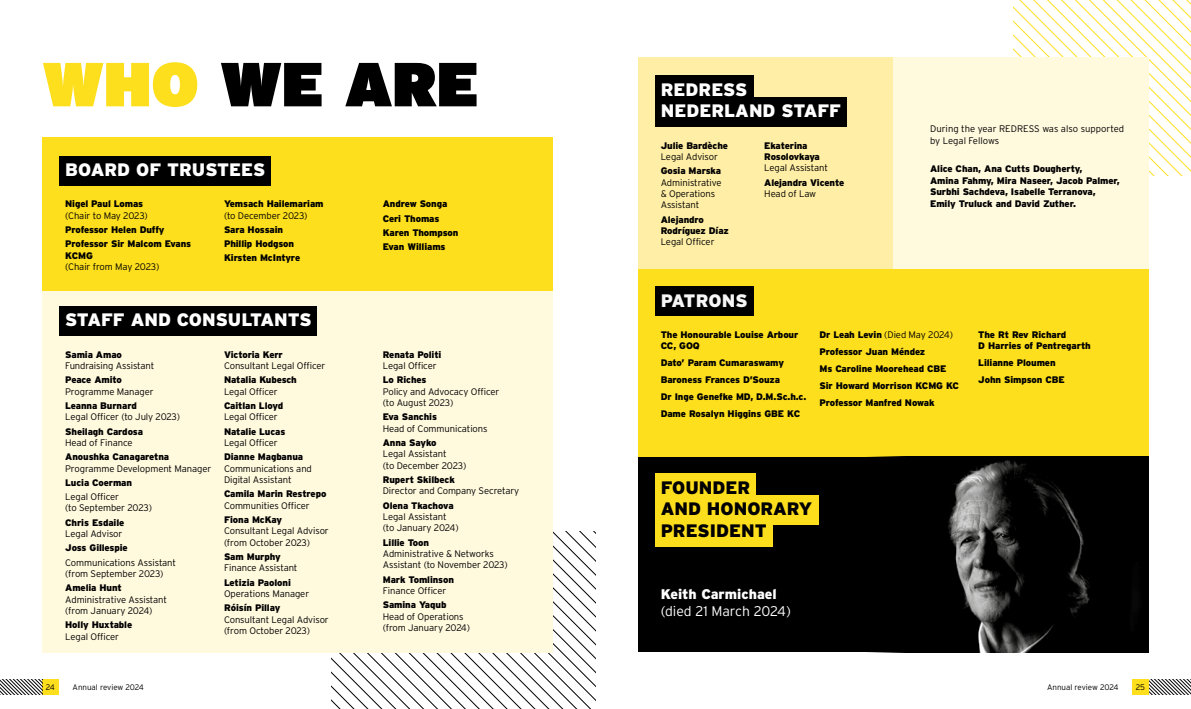
<style>
.page{position:relative;width:1191px;height:709px;background:#fff}
.page>*{position:absolute;margin:0;border:0;box-sizing:border-box;transform-origin:0 0}
.t1{font:900 62px "Interstate";color:#000}
.t2{font:900 18px/21.6px "Interstate";color:#fff}
.t3{font:900 18px/21.6px "Interstate";color:#000}
.t4{font:900 18px "Interstate";color:#f6f6f6}
.t5{font:300 14px "Interstate";color:#fff}
.t6{font:900 14px "Interstate";color:#fff}
.t7{font:900 9.5px/17.1px "Interstate";letter-spacing:-.01em;color:#000}
.t8{font:300 9.5px/11.4px "Interstate";letter-spacing:-.01em;color:#000}
.t9{font:300 8px "Interstate";letter-spacing:-.01em;color:#000}
.s1{color:#fedf1e}
.s2{font-weight:300}
</style>
<div class="page">
<svg style="left:332px;top:531px;width:263px;height:178px"></svg>
<svg style="left:1013px;top:0;width:178px;height:176px"></svg>
<div style="left:43px;top:137px;width:510px;height:515px;background:#fff9de"></div>
<div style="left:43px;top:137px;width:510px;height:154px;background:#fedf1e"></div>
<div style="left:638px;top:57px;width:255px;height:212px;background:#ffefa6"></div>
<div style="left:893px;top:57px;width:255px;height:212px;background:#fff9de"></div>
<div style="left:60px;top:156px;width:211px;height:29px;background:#000"></div>
<div style="left:655px;top:76px;width:98px;height:29px;background:#000"></div>
<div style="left:655px;top:97px;width:191px;height:30px;background:#000"></div>
<div style="left:638px;top:269px;width:510px;height:187px;background:#fedf1e"></div>
<div style="left:655px;top:286px;width:98px;height:30px;background:#000"></div>
<div style="left:60px;top:306px;width:257px;height:29px;background:#000"></div>
<svg style="left:638px;top:456px;width:208px;height:196px;background:#3d3607"></svg>
<div style="left:846px;top:456px;width:10px;height:196px;background:#000"></div>
<img style="left:856px;top:456px;width:292px;height:196px">
<div style="left:43px;top:679px;width:16px;height:15px;background:#fedf1e"></div>
<svg style="left:0;top:679px;width:42px;height:15px"></svg>
<svg style="left:1148px;top:679px;width:43px;height:15px"></svg>
<div style="left:1132px;top:679px;width:16px;height:15px;background:#fedf1e"></div>
<div style="left:268px;top:0;width:237px;height:139px;background:#fff"></div>
<h1 class="t1" style="left:43px;top:46px;width:437px"><span class="s1">WHO</span> WE ARE</h1>
<h2 class="t2" style="left:65px;top:159px;width:201px">BOARD OF TRUSTEES</h2>
<p class="t7" style="left:65px;top:195px;width:79px">Nigel Paul Lomas</p>
<p class="t8" style="left:65px;top:209px;width:84px">(Chair to May 2023)</p>
<p class="t7" style="left:65px;top:222px;width:127px;line-height:14.2px">Professor Helen Duffy<br>Professor Sir Malcom Evans</p>
<p class="t7" style="left:65px;top:246px;width:29px">KCMG</p>
<p class="t8" style="left:65px;top:261px;width:96px">(Chair from May 2023)</p>
<p class="t7" style="left:224px;top:195px;width:101px">Yemsach Hailemariam</p>
<p class="t8" style="left:224px;top:209px;width:85px">(to December 2023)</p>
<p class="t7" style="left:224px;top:222px;width:78px;line-height:14.2px">Sara Hossain<br>Phillip Hodgson<br>Kirsten McIntyre</p>
<h2 class="t2" style="left:65px;top:309px;width:248px">STAFF AND CONSULTANTS</h2>
<p class="t7" style="left:65px;top:345px;width:58px">Samia Amao</p>
<p class="t8" style="left:65px;top:360px;width:91px">Fundraising Assistant</p>
<p class="t7" style="left:65px;top:371px;width:58px">Peace Amito</p>
<p class="t8" style="left:65px;top:385px;width:90px">Programme Manager</p>
<p class="t7" style="left:65px;top:397px;width:73px">Leanna Burnard</p>
<p class="t8" style="left:65px;top:411px;width:116px">Legal Officer (to July 2023)</p>
<p class="t7" style="left:65px;top:422px;width:79px">Sheilagh Cardosa</p>
<p class="t8" style="left:65px;top:437px;width:69px">Head of Finance</p>
<p class="t7" style="left:65px;top:448px;width:105px">Anoushka Canagaretna</p>
<p class="t8" style="left:65px;top:462px;width:148px">Programme Development Manager</p>
<p class="t7" style="left:65px;top:474px;width:68px">Lucia Coerman</p>
<p class="t8" style="left:65px;top:491px;width:88px">Legal Officer<br>(to September 2023)</p>
<p class="t7" style="left:65px;top:513px;width:61px">Chris Esdaile</p>
<p class="t8" style="left:65px;top:528px;width:59px">Legal Advisor</p>
<p class="t7" style="left:65px;top:539px;width:64px">Joss Gillespie</p>
<p class="t8" style="left:65px;top:556px;width:112px">Communications Assistant (from September 2023)</p>
<p class="t7" style="left:65px;top:579px;width:58px">Amelia Hunt</p>
<p class="t8" style="left:65px;top:593px;width:103px">Administrative Assistant (from January 2024)</p>
<p class="t7" style="left:65px;top:616px;width:68px">Holly Huxtable</p>
<p class="t8" style="left:65px;top:630px;width:55px">Legal Officer</p>
<p class="t7" style="left:224px;top:345px;width:60px">Victoria Kerr</p>
<p class="t8" style="left:224px;top:360px;width:103px">Consultant Legal Officer</p>
<p class="t7" style="left:224px;top:371px;width:74px">Natalia Kubesch</p>
<p class="t8" style="left:224px;top:385px;width:55px">Legal Officer</p>
<p class="t7" style="left:224px;top:397px;width:61px">Caitlan Lloyd</p>
<p class="t8" style="left:224px;top:411px;width:55px">Legal Officer</p>
<p class="t7" style="left:224px;top:422px;width:63px">Natalie Lucas</p>
<p class="t8" style="left:224px;top:437px;width:55px">Legal Officer</p>
<p class="t7" style="left:224px;top:448px;width:81px">Dianne Magbanua</p>
<p class="t8" style="left:224px;top:462px;width:89px">Communications and<br>Digital Assistant</p>
<p class="t7" style="left:224px;top:485px;width:104px">Camila Marin Restrepo</p>
<p class="t8" style="left:224px;top:499px;width:87px">Communities Officer</p>
<p class="t7" style="left:224px;top:511px;width:60px">Fiona McKay</p>
<p class="t8" style="left:224px;top:525px;width:106px">Consultant Legal Advisor (from October 2023)</p>
<p class="t7" style="left:224px;top:548px;width:58px">Sam Murphy</p>
<p class="t8" style="left:224px;top:562px;width:75px">Finance Assistant</p>
<p class="t7" style="left:224px;top:573px;width:68px">Letizia Paoloni</p>
<p class="t8" style="left:224px;top:588px;width:87px">Operations Manager</p>
<p class="t7" style="left:224px;top:599px;width:58px">Róisín Pillay</p>
<p class="t8" style="left:224px;top:613px;width:106px">Consultant Legal Advisor (from October 2023)</p>
<p class="t7" style="left:383px;top:197px;width:77px;line-height:14.2px">Andrew Songa<br>Ceri Thomas<br>Karen Thompson<br>Evan Williams</p>
<p class="t7" style="left:383px;top:345px;width:60px">Renata Politi</p>
<p class="t8" style="left:383px;top:360px;width:55px">Legal Officer</p>
<p class="t7" style="left:383px;top:371px;width:45px">Lo Riches</p>
<p class="t8" style="left:383px;top:385px;width:118px">Policy and Advocacy Officer (to August 2023)</p>
<p class="t7" style="left:383px;top:408px;width:56px">Eva Sanchis</p>
<p class="t8" style="left:383px;top:422px;width:106px">Head of Communications</p>
<p class="t7" style="left:383px;top:434px;width:55px">Anna Sayko</p>
<p class="t8" style="left:383px;top:448px;width:85px">Legal Assistant<br>(to December 2023)</p>
<p class="t7" style="left:383px;top:471px;width:74px">Rupert Skilbeck</p>
<p class="t8" style="left:383px;top:485px;width:138px">Director and Company Secretary</p>
<p class="t7" style="left:383px;top:496px;width:72px">Olena Tkachova</p>
<p class="t8" style="left:383px;top:511px;width:77px">Legal Assistant (to January 2024)</p>
<p class="t7" style="left:383px;top:533px;width:48px">Lillie Toon</p>
<p class="t8" style="left:383px;top:548px;width:127px">Administrative &amp; Networks<br>Assistant (to November 2023)</p>
<p class="t7" style="left:383px;top:570px;width:73px">Mark Tomlinson</p>
<p class="t8" style="left:383px;top:585px;width:65px">Finance Officer</p>
<p class="t7" style="left:383px;top:596px;width:65px">Samina Yaqub</p>
<p class="t8" style="left:383px;top:610px;width:89px">Head of Operations (from January 2024)</p>
<h2 class="t2" style="left:660px;top:78px;width:182px">REDRESS<br>NEDERLAND STAFF</h2>
<p class="t7" style="left:660px;top:137px;width:69px">Julie Bardèche</p>
<p class="t8" style="left:660px;top:151px;width:59px">Legal Advisor</p>
<p class="t7" style="left:660px;top:162px;width:62px">Gosia Marska</p>
<p class="t8" style="left:660px;top:176px;width:62px">Administrative &amp; Operations<br>Assistant</p>
<p class="t7" style="left:660px;top:213px;width:70px;line-height:11.4px">Alejandro<br>Rodríguez Díaz</p>
<p class="t8" style="left:660px;top:236px;width:55px">Legal Officer</p>
<p class="t7" style="left:764px;top:139px;width:57px;line-height:11.4px">Ekaterina<br>Rosolovkaya</p>
<p class="t8" style="left:764px;top:162px;width:65px">Legal Assistant</p>
<p class="t7" style="left:764px;top:174px;width:81px">Alejandra Vicente</p>
<p class="t8" style="left:764px;top:188px;width:54px">Head of Law</p>
<p class="t8" style="left:930px;top:123px;width:196px;line-height:12px">During the year REDRESS was also supported by Legal Fellows</p>
<p class="t7" style="left:930px;top:163px;width:191px;line-height:11.4px">Alice Chan, Ana Cutts Dougherty,<br>Amina Fahmy, Mira Naseer, Jacob Palmer, Surbhi Sachdeva, Isabelle Terranova, Emily Truluck and David Zuther.</p>
<h2 class="t4" style="left:660px;top:290px;width:88px">PATRONS</h2>
<p class="t7" style="left:660px;top:328px;width:139px;line-height:11.4px">The Honourable Louise Arbour<br>CC, GOQ</p>
<p class="t7" style="left:660px;top:354px;width:147px">Dato’ Param Cumaraswamy<br>Baroness Frances D’Souza<br>Dr Inge Genefke MD, D.M.Sc.h.c.<br>Dame Rosalyn Higgins GBE KC</p>
<p class="t7" style="left:819px;top:326px;width:141px">Dr Leah Levin <span class="s2">(Died May 2024)<br></span>Professor Juan Méndez<br>Ms Caroline Moorehead CBE<br>Sir Howard Morrison KCMG KC<br>Professor Manfred Nowak</p>
<p class="t7" style="left:978px;top:328px;width:114px;line-height:11.4px">The Rt Rev Richard<br>D Harries of Pentregarth</p>
<p class="t7" style="left:978px;top:354px;width:88px">Lilianne Ploumen<br>John Simpson CBE</p>
<h2 class="t3" style="left:660px;top:476px;width:153px">FOUNDER<br>AND HONORARY<br>PRESIDENT</h2>
<h3 class="t6" style="left:660px;top:586px;width:117px">Keith Carmichael</h3>
<h3 class="t5" style="left:660px;top:603px;width:132px">(died 21 March 2024)</h3>
<p class="t9" style="left:46px;top:683px;width:10px">24</p>
<p class="t9" style="left:73px;top:682px;width:73px">Annual review 2024</p>
<p class="t9" style="left:1047px;top:682px;width:73px">Annual review 2024</p>
<p class="t9" style="left:1135px;top:683px;width:11px">25</p>
</div>
